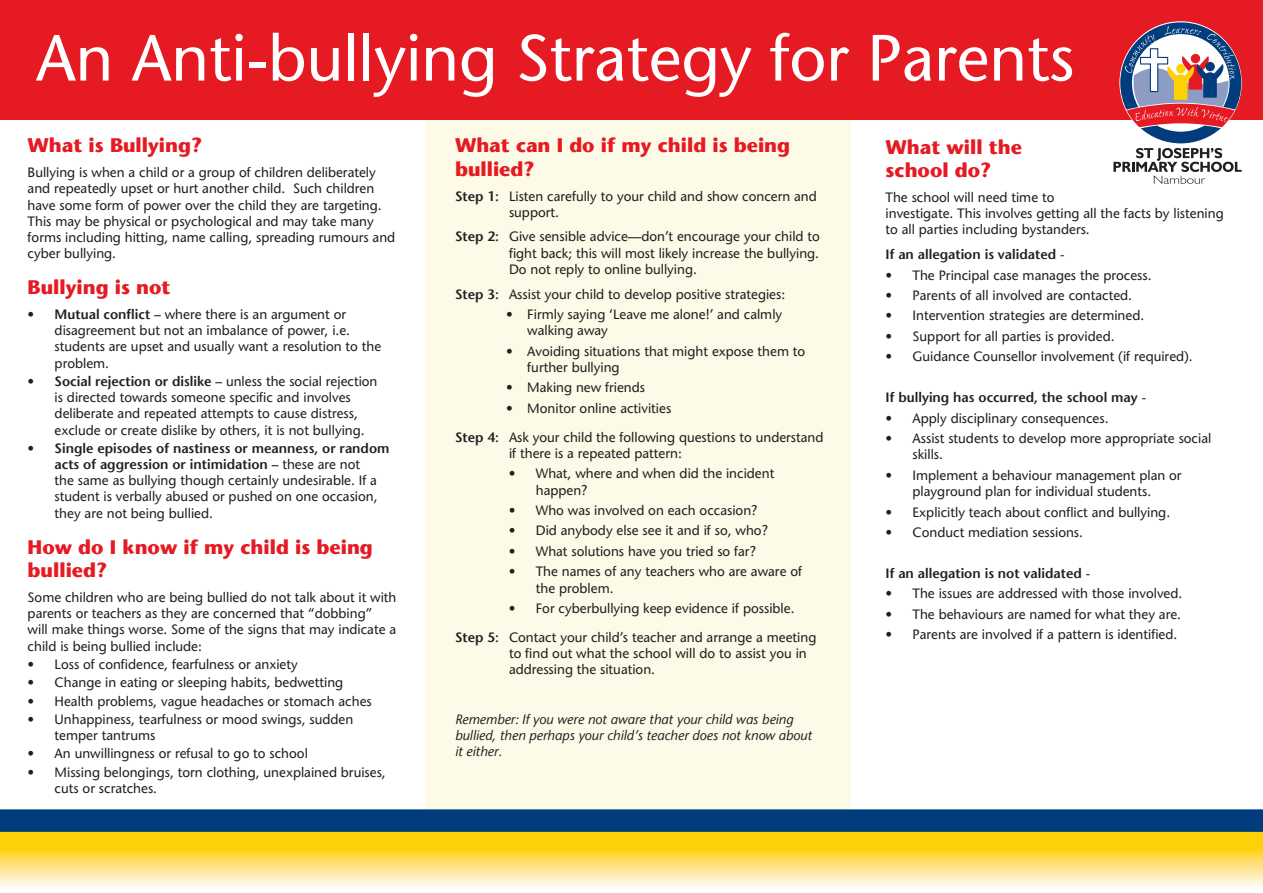
<style>
.page{position:relative;width:1263px;height:893px;background:#fff}
.page>*{position:absolute;margin:0;border:0;box-sizing:border-box;transform-origin:0 0}
.t1{font:64.5px "Mesouran Sans S Si";color:#fff}
.t2{font:700 19.5px/23.4px "Mesouran Sans Black S Si";color:#e51a23}
.BODY_COPY{font:13.5px/16.2px "Mesouran Sans S Si";color:#231f20}
.BODY_COPY-2{font:italic 13.5px/16.2px "Mesouran Sans S Si";color:#231f20}
.BODY_COPY-3{font:600 13.5px "Mesouran Sans S Si";color:#231f20}
.s1{font-weight:600}
</style>
<div class="page">
<div style="left:425px;top:86px;width:425px;height:750px;background:#fefae8"></div>
<svg style="left:0;top:832px;width:1263px;height:55px;background:#fede60"></svg>
<div style="left:0;top:809px;width:1263px;height:23px;background:#013d7d"></div>
<div style="left:0;top:0;width:1263px;height:119px;background:#e51a23"></div>
<svg style="left:1113px;top:22px;width:129px;height:162px"></svg>
<p class="t1" style="left:36px;top:18px;width:1040px">An Anti-bullying Strategy for Parents</p>
<p class="t2" style="left:28px;top:134px;width:176px">What is Bullying?</p>
<p class="BODY_COPY" style="left:28px;top:164px;width:369px">Bullying is when a child or a group of children deliberately and repeatedly upset or hurt another child. Such children have some form of power over the child they are targeting.<br>This may be physical or psychological and may take many forms including hitting, name calling, spreading rumours and cyber bullying.</p>
<p class="t2" style="left:28px;top:275px;width:144px">Bullying is not</p>
<p class="BODY_COPY" style="left:55px;top:306px;width:328px;text-indent:-27px"><span class="s1">• Mutual conflict</span> – where there is an argument or disagreement but not an imbalance of power, i.e. students are upset and usually want a resolution to the problem.</p>
<p class="BODY_COPY" style="left:55px;top:373px;width:324px;text-indent:-27px"><span class="s1">• Social rejection or dislike</span> – unless the social rejection is directed towards someone specific and involves deliberate and repeated attempts to cause distress, exclude or create dislike by others, it is not bullying.</p>
<p class="BODY_COPY" style="left:55px;top:440px;width:336px;text-indent:-27px"><span class="s1">• Single episodes of nastiness or meanness, or random acts of aggression or intimidation –</span> these are not<br>the same as bullying though certainly undesirable. If a student is verbally abused or pushed on one occasion, they are not being bullied.</p>
<p class="t2" style="left:28px;top:535px;width:347px">How do I know if my child is being bullied?</p>
<p class="BODY_COPY" style="left:28px;top:589px;width:370px">Some children who are being bullied do not talk about it with parents or teachers as they are concerned that “dobbing”<br>will make things worse. Some of the signs that may indicate a child is being bullied include:</p>
<p class="BODY_COPY" style="left:28px;top:656px;width:272px">• Loss of confidence, fearfulness or anxiety</p>
<p class="BODY_COPY" style="left:28px;top:674px;width:317px">• Change in eating or sleeping habits, bedwetting</p>
<p class="BODY_COPY" style="left:28px;top:692px;width:346px">• Health problems, vague headaches or stomach aches</p>
<p class="BODY_COPY" style="left:55px;top:711px;width:300px;text-indent:-27px">• Unhappiness, tearfulness or mood swings, sudden temper tantrums</p>
<p class="BODY_COPY" style="left:28px;top:745px;width:282px">• An unwillingness or refusal to go to school</p>
<p class="BODY_COPY" style="left:55px;top:764px;width:333px;text-indent:-27px">• Missing belongings, torn clothing, unexplained bruises, cuts or scratches.</p>
<p class="t2" style="left:455px;top:134px;width:337px">What can I do if my child is being bullied?</p>
<p class="BODY_COPY" style="left:509px;top:188px;width:309px;text-indent:-54px"><span class="s1">Step 1:</span> Listen carefully to your child and show concern and support.</p>
<p class="BODY_COPY" style="left:509px;top:228px;width:312px;text-align:justify;text-indent:-54px"><span class="s1">Step 2:</span> Give sensible advice—don’t encourage your child to fight back; this will most likely increase the bullying.<br>Do not reply to online bullying.</p>
<p class="BODY_COPY" style="left:455px;top:286px;width:332px"><span class="s1">Step 3:</span> Assist your child to develop positive strategies:</p>
<p class="BODY_COPY" style="left:527px;top:306px;width:256px;text-indent:-21px">• Firmly saying ‘Leave me alone!’ and calmly walking away</p>
<p class="BODY_COPY" style="left:527px;top:343px;width:280px;text-indent:-21px">• Avoiding situations that might expose them to further bullying</p>
<p class="BODY_COPY" style="left:506px;top:379px;width:141px">• Making new friends</p>
<p class="BODY_COPY" style="left:506px;top:400px;width:167px">• Monitor online activities</p>
<p class="BODY_COPY" style="left:509px;top:429px;width:316px;text-indent:-54px"><span class="s1">Step 4:</span> Ask your child the following questions to understand if there is a repeated pattern:</p>
<p class="BODY_COPY" style="left:536px;top:465px;width:240px;text-indent:-27px">• What, where and when did the incident happen?</p>
<p class="BODY_COPY" style="left:509px;top:502px;width:250px">• Who was involved on each occasion?</p>
<p class="BODY_COPY" style="left:509px;top:522px;width:261px">• Did anybody else see it and if so, who?</p>
<p class="BODY_COPY" style="left:509px;top:543px;width:249px">• What solutions have you tried so far?</p>
<p class="BODY_COPY" style="left:536px;top:563px;width:268px;text-indent:-27px">• The names of any teachers who are aware of the problem.</p>
<p class="BODY_COPY" style="left:509px;top:600px;width:287px">• For cyberbullying keep evidence if possible.</p>
<p class="BODY_COPY" style="left:509px;top:629px;width:309px;text-indent:-54px"><span class="s1">Step 5:</span> Contact your child’s teacher and arrange a meeting to find out what the school will do to assist you in addressing the situation.</p>
<p class="BODY_COPY-2" style="left:455px;top:711px;width:358px">Remember: If you were not aware that your child was being bullied, then perhaps your child’s teacher does not know about it either.</p>
<p class="t2" style="left:885px;top:135px;width:138px">What will the school do?</p>
<p class="BODY_COPY" style="left:885px;top:189px;width:340px">The school will need time to<br>investigate. This involves getting all the facts by listening to all parties including bystanders.</p>
<p class="BODY_COPY-3" style="left:885px;top:246px;width:181px">If an allegation is validated -</p>
<p class="BODY_COPY" style="left:885px;top:267px;width:267px">• The Principal case manages the process.</p>
<p class="BODY_COPY" style="left:885px;top:287px;width:248px">• Parents of all involved are contacted.</p>
<p class="BODY_COPY" style="left:885px;top:308px;width:260px">• Intervention strategies are determined.</p>
<p class="BODY_COPY" style="left:885px;top:328px;width:230px">• Support for all parties is provided.</p>
<p class="BODY_COPY" style="left:885px;top:348px;width:309px">• Guidance Counsellor involvement (if required).</p>
<p class="BODY_COPY-3" style="left:885px;top:389px;width:262px">If bullying has occurred, the school may -</p>
<p class="BODY_COPY" style="left:885px;top:410px;width:224px">• Apply disciplinary consequences.</p>
<p class="BODY_COPY" style="left:912px;top:430px;width:300px;text-indent:-27px">• Assist students to develop more appropriate social skills.</p>
<p class="BODY_COPY" style="left:885px;top:467px;width:298px;text-align:center">• Implement a behaviour management plan or playground plan for individual students.</p>
<p class="BODY_COPY" style="left:885px;top:504px;width:286px">• Explicitly teach about conflict and bullying.</p>
<p class="BODY_COPY" style="left:885px;top:524px;width:199px">• Conduct mediation sessions.</p>
<p class="BODY_COPY-3" style="left:885px;top:565px;width:206px">If an allegation is not validated -</p>
<p class="BODY_COPY" style="left:885px;top:585px;width:298px">• The issues are addressed with those involved.</p>
<p class="BODY_COPY" style="left:885px;top:606px;width:297px">• The behaviours are named for what they are.</p>
<p class="BODY_COPY" style="left:885px;top:626px;width:293px">• Parents are involved if a pattern is identified.</p>
</div>
